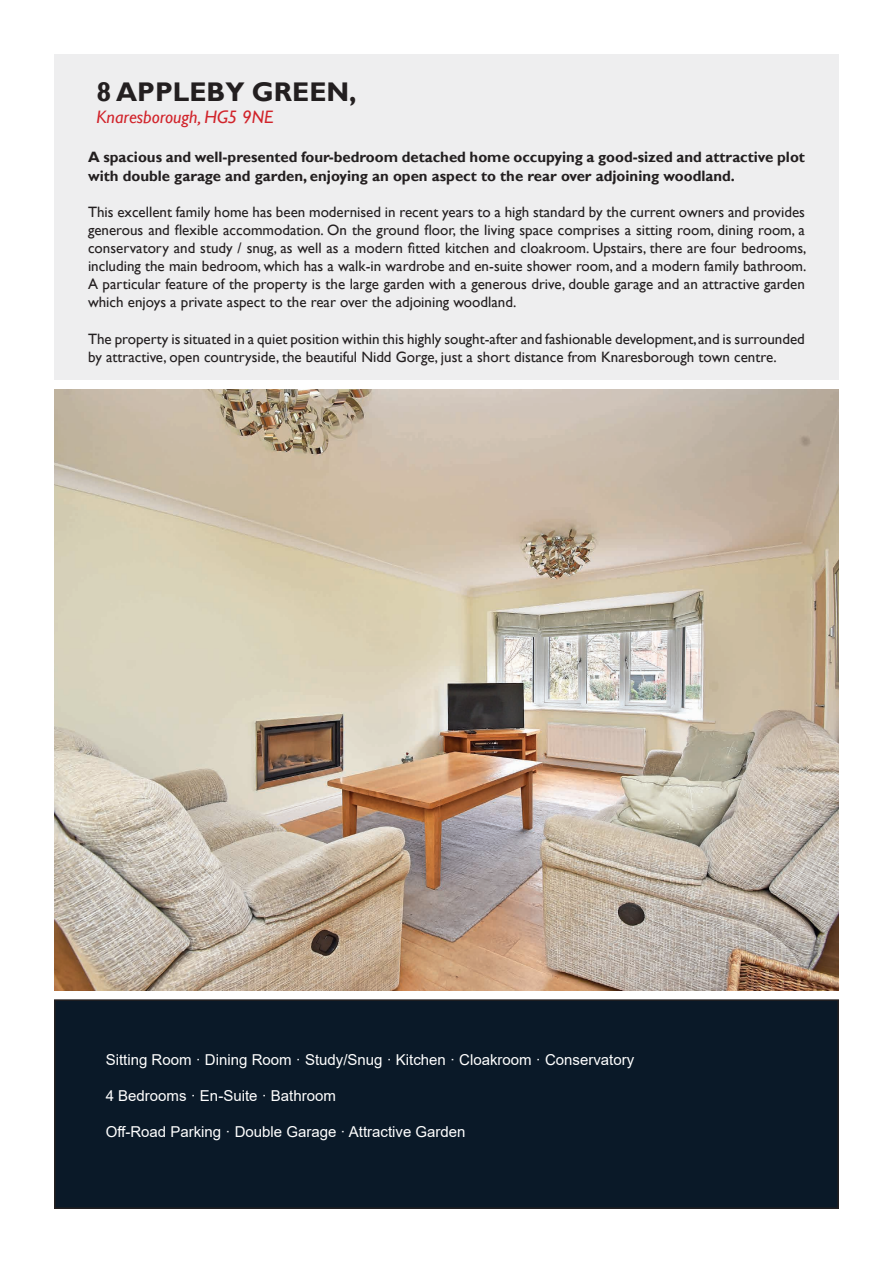
<style>
.page{position:relative;width:893px;height:1263px;background:#fff}
.page>*{position:absolute;margin:0;border:0;box-sizing:border-box;transform-origin:0 0}
.t1{font:700 27px "Gill Sans";color:#231f20}
.t2{font:italic 18px "Gill Sans";color:#d1232a}
.t3{font:15px/18.1px "Gill Sans";color:#231f20;text-align:justify}
.t4{font:700 15px/18.1px "Gill Sans";color:#231f20}
.t5{font:15px "Arial";color:#fff}
</style>
<div class="page">
<div style="left:55px;top:1000px;width:783px;height:208px;background:#0a1928"></div>
<div style="left:54px;top:999px;width:785px;height:210px;border:2px solid #231f20"></div>
<div style="left:54px;top:54px;width:785px;height:326px;background:#eeeeef"></div>
<img style="left:54px;top:390px;width:785px;height:601px">
<h1 class="t1" style="left:97px;top:75px;width:262px">8 APPLEBY GREEN,</h1>
<p class="t2" style="left:97px;top:106px;width:178px">Knaresborough, HG5 9NE</p>
<p class="t4" style="left:88px;top:149px;width:718px">A spacious and well-presented four-bedroom detached home occupying a good-sized and attractive plot with double garage and garden, enjoying an open aspect to the rear over adjoining woodland.</p>
<p class="t3" style="left:88px;top:203px;width:720px">This excellent family home has been modernised in recent years to a high standard by the current owners and provides generous and flexible accommodation. On the ground floor, the living space comprises a sitting room, dining room, a conservatory and study / snug, as well as a modern fitted kitchen and cloakroom. Upstairs, there are four bedrooms, including the main bedroom, which has a walk-in wardrobe and en-suite shower room, and a modern family bathroom.<br>A particular feature of the property is the large garden with a generous drive, double garage and an attractive garden which enjoys a private aspect to the rear over the adjoining woodland.</p>
<p class="t3" style="left:88px;top:330px;width:718px">The property is situated in a quiet position within this highly sought-after and fashionable development, and is surrounded by attractive, open countryside, the beautiful Nidd Gorge, just a short distance from Knaresborough town centre.</p>
<p class="t5" style="left:106px;top:1049px;width:530px">Sitting Room · Dining Room · Study/Snug · Kitchen · Cloakroom · Conservatory</p>
<p class="t5" style="left:106px;top:1085px;width:232px">4 Bedrooms · En-Suite · Bathroom</p>
<p class="t5" style="left:106px;top:1121px;width:361px">Off-Road Parking · Double Garage · Attractive Garden</p>
</div>
